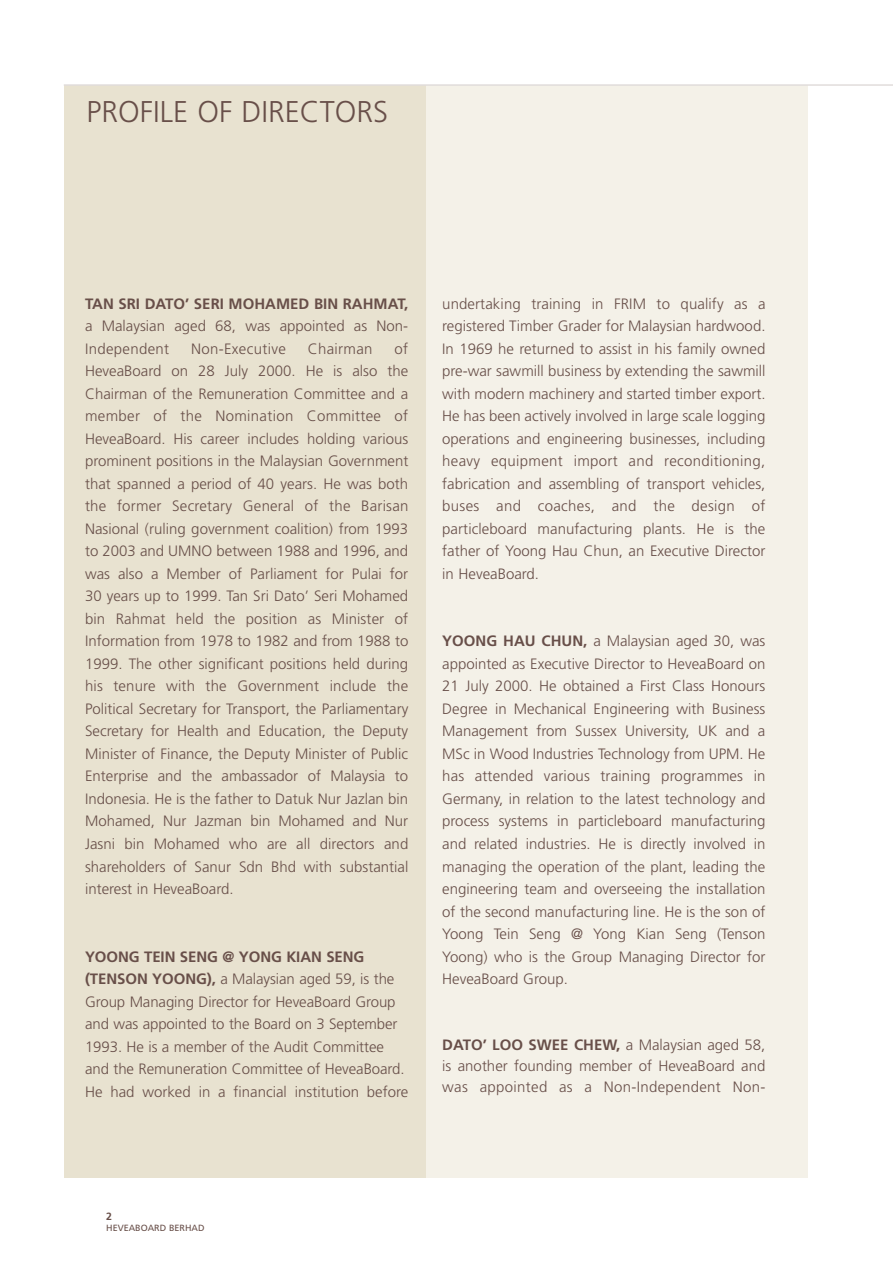
<style>
.page{position:relative;width:893px;height:1263px;background:#fff}
.page>*{position:absolute;margin:0;border:0;box-sizing:border-box;transform-origin:0 0}
.t1{font:300 30px "Frutiger";color:#684f49}
.t2{font:300 15px/22.5px "Frutiger";color:#684f49;text-align:justify}
.t3{font:700 15px "Frutiger";color:#684f49}
.t4{font:300 15px "Frutiger";letter-spacing:.02em;color:#684f49}
.t5{font:700 10.5px "Frutiger";color:#684f49}
.t6{font:9px "Frutiger";color:#684f49}
.s1{font-weight:700}
</style>
<div class="page">
<div style="left:85px;top:85px;width:723px;height:1093px;background:#f4f1e8"></div>
<div style="left:64px;top:85px;width:361px;height:1093px;background:#e8e2d0"></div>
<hr style="left:64px;top:84px;width:829px;height:2px;background:#e1dcdb">
<h1 class="t1" style="left:87px;top:99px;width:303px">PROFILE OF DIRECTORS</h1>
<p class="t3" style="left:85px;top:298px;width:325px">TAN SRI DATO’ SERI MOHAMED BIN RAHMAT,</p>
<p class="t2" style="left:85px;top:316px;width:325px">a Malaysian aged 68, was appointed as Non-<br>Independent</p>
<p class="t2" style="left:85px;top:339px;width:325px;text-indent:309px">of HeveaBoard on 28 July 2000. He is also the Chairman of the Remuneration Committee and a member of the Nomination Committee of HeveaBoard. His career includes holding various prominent positions in the Malaysian Government that spanned a period of 40 years. He was both the former Secretary General of the Barisan Nasional (ruling government coalition) from 1993 to 2003 and UMNO between 1988 and 1996, and was also a Member of Parliament for Pulai for 30 years up to 1999. Tan Sri Dato’ Seri Mohamed bin Rahmat held the position as Minister of Information from 1978 to 1982 and from 1988 to 1999. The other significant positions held during his tenure with the Government include the Political Secretary for Transport, the Parliamentary Secretary for Health and Education, the Deputy Minister of Finance, the Deputy Minister of Public Enterprise and the ambassador of Malaysia to Indonesia. He is the father to Datuk Nur Jazlan bin Mohamed, Nur Jazman bin Mohamed and Nur Jasni bin Mohamed who are all directors and shareholders of Sanur Sdn Bhd with substantial interest in HeveaBoard.</p>
<p class="t4" style="left:191px;top:343px;width:96px">Non-Executive</p>
<p class="t4" style="left:308px;top:343px;width:66px">Chairman</p>
<p class="t2" style="left:85px;top:946px;width:325px;text-align:left"><span class="s1">YOONG TEIN SENG @ YONG KIAN SENG (TENSON YOONG),</span> a Malaysian aged 59, is the Group Managing Director for HeveaBoard Group and was appointed to the Board on 3 September 1993. He is a member of the Audit Committee and the Remuneration Committee of HeveaBoard.<br>He had worked in a financial institution before</p>
<p class="t2" style="left:442px;top:294px;width:325px">undertaking training in FRIM to qualify as a registered Timber Grader for Malaysian hardwood.<br>In 1969 he returned to assist in his family owned pre-war sawmill business by extending the sawmill with modern machinery and started timber export.<br>He has been actively involved in large scale logging operations and engineering businesses, including heavy equipment import and reconditioning, fabrication and assembling of transport vehicles, buses and coaches, and the design of particleboard manufacturing plants. He is the father of Yoong Hau Chun, an Executive Director in HeveaBoard.</p>
<p class="t2" style="left:442px;top:631px;width:325px"><span class="s1">YOONG HAU CHUN,</span> a Malaysian aged 30, was appointed as Executive Director to HeveaBoard on 21 July 2000. He obtained a First Class Honours Degree in Mechanical Engineering with Business Management from Sussex University, UK and a MSc in Wood Industries Technology from UPM. He has attended various training programmes in Germany, in relation to the latest technology and process systems in particleboard manufacturing and related industries. He is directly involved in managing the operation of the plant, leading the engineering team and overseeing the installation of the second manufacturing line. He is the son of Yoong Tein Seng @ Yong Kian Seng (Tenson Yoong) who is the Group Managing Director for HeveaBoard Group.</p>
<p class="t2" style="left:442px;top:1035px;width:325px;line-height:21px"><span class="s1">DATO’ LOO SWEE CHEW,</span> a Malaysian aged 58, is another founding member of HeveaBoard and was appointed as a Non-Independent Non-</p>
<p class="t5" style="left:106px;top:1212px;width:7px">2</p>
<p class="t6" style="left:106px;top:1225px;width:100px">HEVEABOARD BERHAD</p>
</div>
